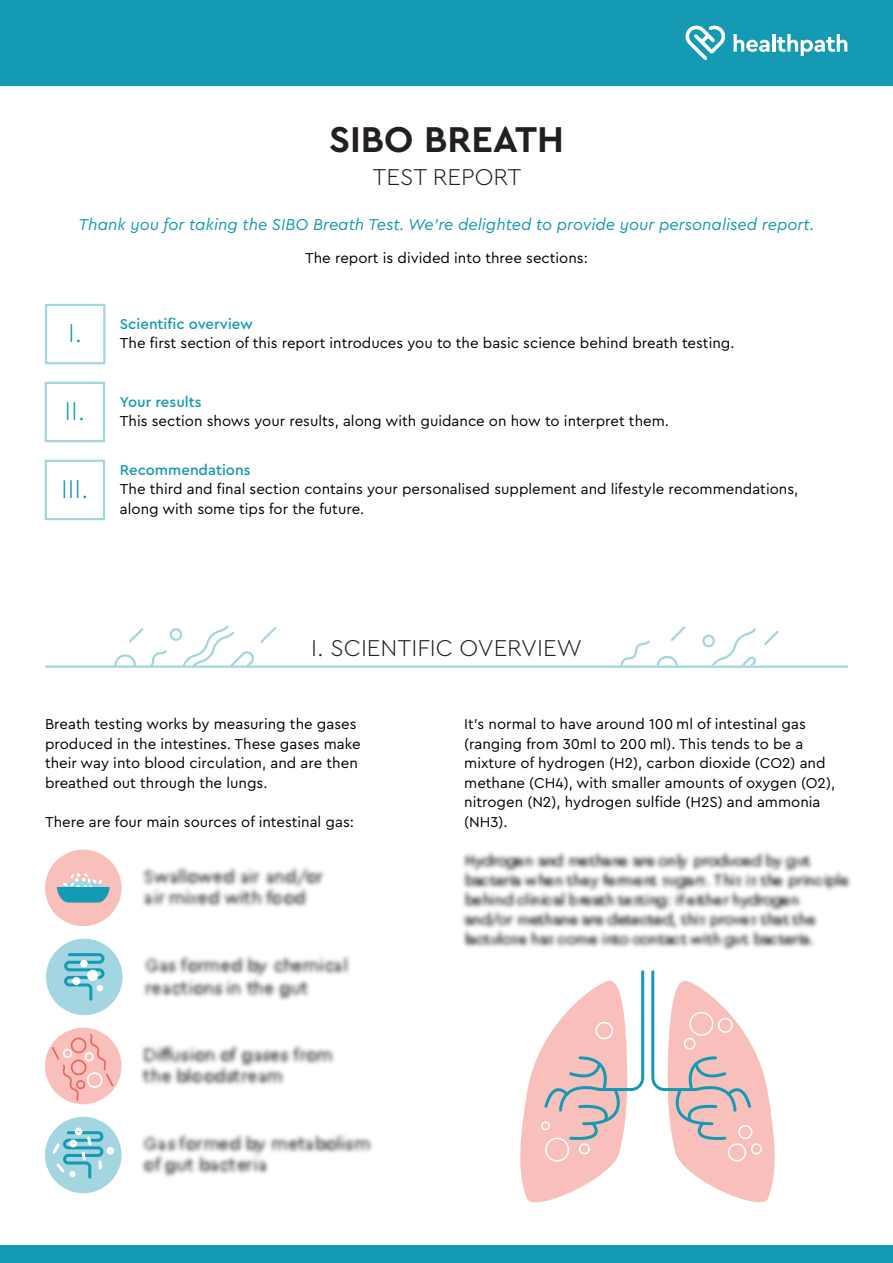
<style>
.page{position:relative;width:893px;height:1263px;background:#fff}
.page>*{position:absolute;margin:0;border:0;box-sizing:border-box;transform-origin:0 0}
.t1{font:700 37.65px "Cera Pro";color:#231f20}
.t2{font:300 27px "Cera Pro";color:#159ab3}
.t3{font:300 24px "Cera Pro";color:#231f20}
.t4{font:italic 16.5px "Cera Pro";color:#159ab3}
.t5{font:15px/19.5px "Cera Pro";color:#000}
.t6{font:500 15px "Cera Pro";color:#159ab3}
</style>
<div class="page">
<hr style="left:45px;top:665px;width:803px;height:3px;background:#a3d6e1">
<svg style="left:671px;top:626px;width:14px;height:15px"></svg>
<svg style="left:620px;top:641px;width:30px;height:24px"></svg>
<svg style="left:656px;top:656px;width:22px;height:9px"></svg>
<svg style="left:764px;top:631px;width:15px;height:14px"></svg>
<svg style="left:702px;top:628px;width:54px;height:37px"></svg>
<svg style="left:114px;top:625px;width:162px;height:41px"></svg>
<div style="left:0;top:0;width:893px;height:85px;background:#159ab3"></div>
<svg style="left:685px;top:25px;width:41px;height:35px"></svg>
<svg style="left:734px;top:34px;width:36px;height:18px"></svg>
<hr style="left:772px;top:34px;width:3px;height:18px;background:#fff">
<svg style="left:777px;top:34px;width:70px;height:22px"></svg>
<div style="left:0;top:1245px;width:893px;height:18px;background:#159ab3"></div>
<div style="left:45px;top:304px;width:60px;height:60px;background:#fff;border:2px solid #a3d6e1"></div>
<div style="left:45px;top:382px;width:60px;height:60px;background:#fff;border:2px solid #a3d6e1"></div>
<div style="left:45px;top:460px;width:60px;height:60px;background:#fff;border:2px solid #a3d6e1"></div>
<img style="left:462px;top:852px;width:389px;height:99px">
<div style="left:45px;top:850px;width:76px;height:76px;background:#f9bfbb;border-radius:50%"></div>
<img style="left:90px;top:850px;width:234px;height:76px">
<div style="left:46px;top:939px;width:77px;height:76px;background:#a3d6e1;border-radius:50%"></div>
<img style="left:91px;top:902px;width:259px;height:88px">
<div style="left:45px;top:1028px;width:76px;height:76px;background:#f9bfbb;border-radius:50%"></div>
<img style="left:90px;top:990px;width:245px;height:89px">
<div style="left:45px;top:1117px;width:76px;height:76px;background:#a3d6e1;border-radius:50%"></div>
<img style="left:90px;top:1079px;width:283px;height:114px">
<svg style="left:520px;top:970px;width:255px;height:233px"></svg>
<div style="left:545px;top:1137px;width:24px;height:24px;border:2px solid #fff;border-radius:50%"></div>
<div style="left:541px;top:1121px;width:9px;height:9px;border:2px solid #fff;border-radius:50%"></div>
<div style="left:579px;top:1143px;width:11px;height:11px;border:2px solid #fff;border-radius:50%"></div>
<div style="left:595px;top:1022px;width:18px;height:17px;border:2px solid #fff;border-radius:50%"></div>
<div style="left:728px;top:1143px;width:18px;height:18px;border:2px solid #fff;border-radius:50%"></div>
<div style="left:738px;top:1125px;width:14px;height:14px;border:2px solid #fff;border-radius:50%"></div>
<div style="left:689px;top:1012px;width:24px;height:24px;border:2px solid #fff;border-radius:50%"></div>
<div style="left:718px;top:1018px;width:15px;height:15px;border:2px solid #fff;border-radius:50%"></div>
<div style="left:684px;top:1038px;width:12px;height:12px;border:2px solid #fff;border-radius:50%"></div>
<div style="left:751px;top:1143px;width:11px;height:11px;border:2px solid #fff;border-radius:50%"></div>
<svg style="left:57px;top:873px;width:53px;height:29px"></svg>
<svg style="left:64px;top:952px;width:42px;height:50px"></svg>
<svg style="left:50px;top:1130px;width:55px;height:50px"></svg>
<div style="left:107px;top:1147px;width:7px;height:7px;border:3px solid #fff;border-radius:50%"></div>
<div style="left:69px;top:1171px;width:7px;height:6px;border:3px solid #fff;border-radius:50%"></div>
<div style="left:75px;top:1127px;width:7px;height:8px;border:3px solid #fff;border-radius:50%"></div>
<div style="left:69px;top:1139px;width:8px;height:8px;border:3px solid #fff;border-radius:50%"></div>
<svg style="left:52px;top:1034px;width:61px;height:67px"></svg>
<h1 class="t1" style="left:329px;top:114px;width:236px">SIBO BREATH</h1>
<h3 class="t3" style="left:373px;top:161px;width:151px">TEST REPORT</h3>
<p class="t4" style="left:79px;top:213px;width:737px">Thank you for taking the SIBO Breath Test. We’re delighted to provide your personalised report.</p>
<h2 class="t2" style="left:68px;top:315px;width:16px">I.</h2>
<h2 class="t2" style="left:64px;top:393px;width:22px">II.</h2>
<h2 class="t2" style="left:61px;top:471px;width:29px">III.</h2>
<p class="t5" style="left:305px;top:247px;width:284px">The report is divided into three sections:</p>
<p class="t6" style="left:120px;top:314px;width:135px">Scientific overview</p>
<p class="t5" style="left:120px;top:333px;width:616px">The first section of this report introduces you to the basic science behind breath testing.</p>
<p class="t6" style="left:120px;top:392px;width:83px">Your results</p>
<p class="t5" style="left:120px;top:411px;width:551px">This section shows your results, along with guidance on how to interpret them.</p>
<p class="t6" style="left:120px;top:460px;width:132px">Recommendations</p>
<p class="t5" style="left:120px;top:479px;width:680px">The third and final section contains your personalised supplement and lifestyle recommendations, along with some tips for the future.</p>
<h3 class="t3" style="left:311px;top:632px;width:273px">I. SCIENTIFIC OVERVIEW</h3>
<p class="t5" style="left:45px;top:714px;width:317px">Breath testing works by measuring the gases produced in the intestines. These gases make their way into blood circulation, and are then breathed out through the lungs.</p>
<p class="t5" style="left:45px;top:811px;width:310px">There are four main sources of intestinal gas:</p>
<p class="t5" style="left:464px;top:714px;width:372px">It’s normal to have around 100 ml of intestinal gas (ranging from 30ml to 200 ml). This tends to be a mixture of hydrogen (H2), carbon dioxide (CO2) and methane (CH4), with smaller amounts of oxygen (O2), nitrogen (N2), hydrogen sulfide (H2S) and ammonia (NH3).</p>
</div>
